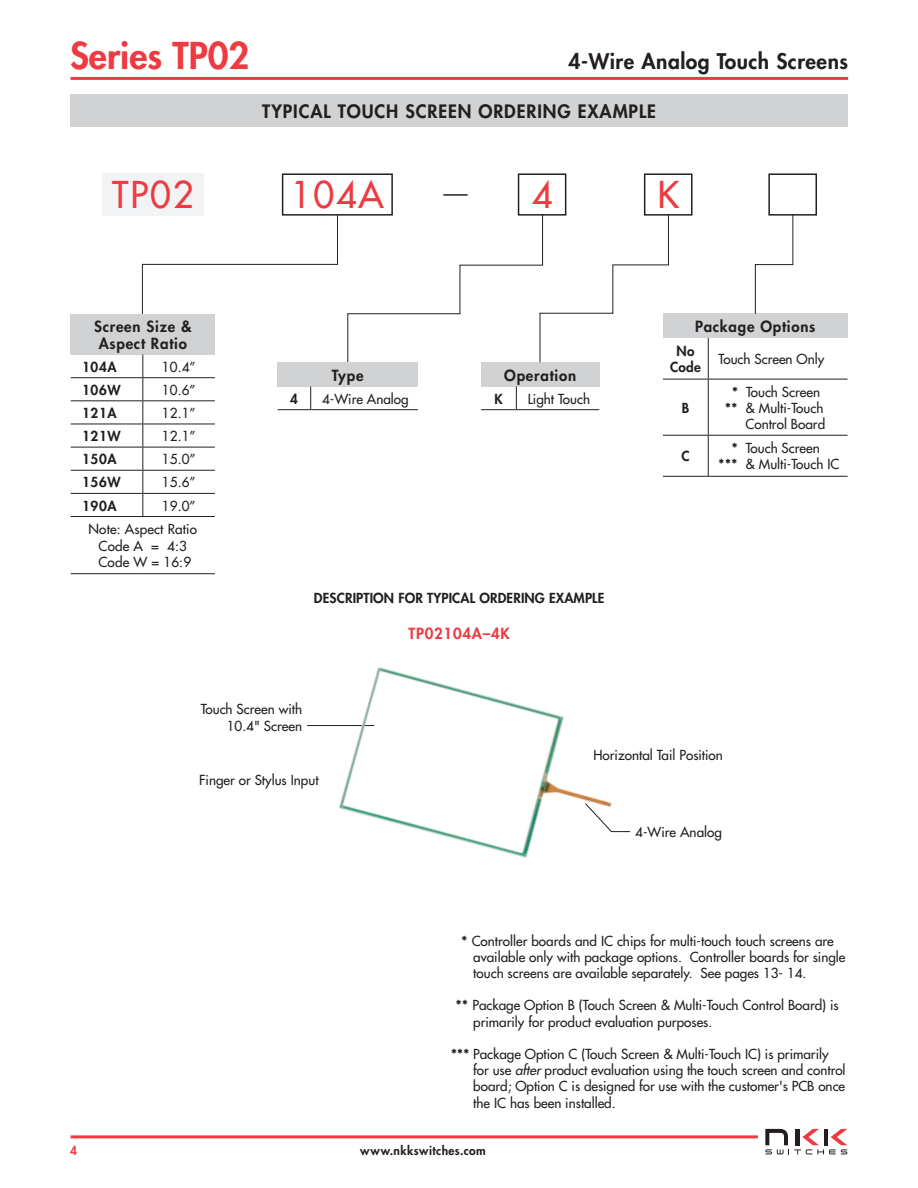
<style>
.page{position:relative;width:918px;height:1188px;background:#fff}
.page>*{position:absolute;margin:0;border:0;box-sizing:border-box;transform-origin:0 0}
.t1{font:800 36px "Futura Std";color:#ee3a41}
.t2{font:500 36px "Futura Std";letter-spacing:.05em;color:#ee3a41}
.t3{font:800 21px "Futura Std";letter-spacing:.025em;color:#231f20}
.Ordering_Title{font:800 18px "Futura Std";letter-spacing:.05em;color:#231f20}
.t4{font:800 15px/16.5px "Futura Std";letter-spacing:.05em;color:#231f20;text-align:center}
.t5{font:800 15px "Futura Std";letter-spacing:.05em;color:#ee3a41}
.t6{font:500 13.5px/16.2px "Futura Std";color:#231f20}
.Body_Text{font:800 13.5px "Futura Std";letter-spacing:.01em;color:#231f20}
.t7{font:800 12px "Futura Std";letter-spacing:.035em;color:#231f20}
.t8{font:800 12px "Futura Std";color:#ee3a41}
.s1{font-weight:700}
.s2{font-style:italic}
</style>
<div class="page">
<hr style="left:71px;top:77px;width:777px;height:3px;background:#ee3a41">
<svg style="left:765px;top:1129px;width:82px;height:25px"></svg>
<hr style="left:71px;top:1135px;width:687px;height:3px;background:#ee3a41">
<svg style="left:142px;top:214px;width:196px;height:100px"></svg>
<div style="left:70px;top:94px;width:778px;height:32px;background:#d1d2d4"></div>
<div style="left:481px;top:362px;width:118px;height:25px;background:#d1d2d4"></div>
<hr style="left:481px;top:409px;width:35px;height:1px;background:#231f20">
<svg style="left:516px;top:387px;width:1px;height:22px"></svg>
<hr style="left:516px;top:409px;width:83px;height:1px;background:#231f20">
<div style="left:518px;top:173px;width:48px;height:43px;border:2px solid #231f20"></div>
<div style="left:102px;top:173px;width:102px;height:43px;background:#f2f3f4"></div>
<div style="left:663px;top:314px;width:185px;height:24px;background:#d1d2d4"></div>
<hr style="left:663px;top:476px;width:45px;height:1px;background:#231f20">
<hr style="left:708px;top:338px;width:1px;height:41px;background:#231f20">
<hr style="left:708px;top:379px;width:1px;height:56px;background:#231f20">
<hr style="left:708px;top:436px;width:1px;height:40px;background:#231f20">
<hr style="left:708px;top:476px;width:140px;height:1px;background:#231f20">
<hr style="left:663px;top:379px;width:45px;height:1px;background:#231f1f">
<hr style="left:708px;top:379px;width:140px;height:1px;background:#231f1f">
<hr style="left:663px;top:435px;width:45px;height:1px;background:#231f20">
<hr style="left:708px;top:435px;width:140px;height:1px;background:#231f20">
<div style="left:768px;top:173px;width:49px;height:43px;border:2px solid #231f20"></div>
<svg style="left:347px;top:213px;width:322px;height:150px"></svg>
<div style="left:282px;top:173px;width:111px;height:43px;border:2px solid #231f20"></div>
<div style="left:278px;top:362px;width:140px;height:25px;background:#d1d2d4"></div>
<hr style="left:278px;top:409px;width:33px;height:1px;background:#231f20">
<svg style="left:310px;top:387px;width:1px;height:22px"></svg>
<hr style="left:311px;top:409px;width:107px;height:1px;background:#231f20">
<hr style="left:443px;top:194px;width:25px;height:2px;background:#231f20">
<div style="left:644px;top:173px;width:49px;height:43px;border:2px solid #231f20"></div>
<svg style="left:755px;top:213px;width:39px;height:101px"></svg>
<hr style="left:307px;top:725px;width:67px;height:1px;background:#231f20">
<div style="left:71px;top:314px;width:144px;height:41px;background:#d1d2d4"></div>
<hr style="left:71px;top:377px;width:72px;height:1px;background:#231f20">
<hr style="left:71px;top:400px;width:72px;height:1px;background:#231f20">
<hr style="left:71px;top:424px;width:72px;height:1px;background:#231f20">
<hr style="left:71px;top:447px;width:72px;height:1px;background:#231f20">
<hr style="left:71px;top:470px;width:72px;height:1px;background:#231f20">
<hr style="left:71px;top:493px;width:72px;height:1px;background:#231f20">
<hr style="left:71px;top:516px;width:72px;height:1px;background:#231f20">
<hr style="left:71px;top:573px;width:72px;height:1px;background:#231f20">
<hr style="left:143px;top:573px;width:72px;height:1px;background:#231f20">
<hr style="left:143px;top:377px;width:72px;height:1px;background:#231f20">
<hr style="left:143px;top:400px;width:72px;height:1px;background:#231f20">
<hr style="left:143px;top:424px;width:72px;height:1px;background:#231f20">
<hr style="left:143px;top:447px;width:72px;height:1px;background:#231f20">
<hr style="left:143px;top:470px;width:72px;height:1px;background:#231f20">
<hr style="left:143px;top:493px;width:72px;height:1px;background:#231f20">
<svg style="left:142px;top:355px;width:1px;height:161px"></svg>
<hr style="left:143px;top:516px;width:72px;height:1px;background:#231f20">
<img style="left:322px;top:667px;width:309px;height:191px">
<h1 class="t1" style="left:70px;top:33px;width:181px">Series TP02</h1>
<h2 class="t3" style="left:569px;top:48px;width:281px">4-Wire Analog Touch Screens</h2>
<p class="Ordering_Title" style="left:262px;top:100px;width:395px">TYPICAL TOUCH SCREEN ORDERING EXAMPLE</p>
<p class="t2" style="left:112px;top:172px;width:83px">TP02</p>
<p class="t2" style="left:532px;top:172px;width:22px">4</p>
<p class="t2" style="left:291px;top:172px;width:95px">104A</p>
<p class="t4" style="left:94px;top:318px;width:99px">Screen Size &amp;<br>Aspect Ratio</p>
<p class="Body_Text" style="left:82px;top:358px;width:36px">104A</p>
<p class="t6" style="left:162px;top:359px;width:35px">10.4”</p>
<p class="Body_Text" style="left:82px;top:381px;width:40px">106W</p>
<p class="t6" style="left:162px;top:382px;width:35px">10.6”</p>
<p class="Body_Text" style="left:82px;top:404px;width:36px">121A</p>
<p class="t6" style="left:162px;top:405px;width:35px">12.1”</p>
<p class="Body_Text" style="left:82px;top:428px;width:40px">121W</p>
<p class="t6" style="left:162px;top:428px;width:35px">12.1”</p>
<p class="Body_Text" style="left:82px;top:451px;width:36px">150A</p>
<p class="t6" style="left:162px;top:451px;width:35px">15.0”</p>
<p class="Body_Text" style="left:82px;top:474px;width:40px">156W</p>
<p class="t6" style="left:162px;top:474px;width:35px">15.6”</p>
<p class="Body_Text" style="left:82px;top:497px;width:36px">190A</p>
<p class="t6" style="left:162px;top:498px;width:35px">19.0”</p>
<p class="t6" style="left:89px;top:521px;width:110px;text-align:center">Note: Aspect Ratio<br>Code A = 4:3</p>
<p class="t6" style="left:99px;top:554px;width:94px">Code W = 16:9</p>
<p class="t4" style="left:332px;top:367px;width:33px">Type</p>
<p class="Body_Text" style="left:290px;top:390px;width:9px">4</p>
<p class="t6" style="left:322px;top:391px;width:88px">4-Wire Analog</p>
<p class="t4" style="left:504px;top:367px;width:73px">Operation</p>
<p class="Body_Text" style="left:495px;top:390px;width:10px">K</p>
<p class="t6" style="left:528px;top:391px;width:64px">Light Touch</p>
<p class="Body_Text" style="left:314px;top:590px;width:292px">DESCRIPTION FOR TYPICAL ORDERING EXAMPLE</p>
<p class="t5" style="left:409px;top:624px;width:103px">TP02104A–4K</p>
<p class="t6" style="left:201px;top:701px;width:103px">Touch Screen with</p>
<p class="t6" style="left:227px;top:718px;width:77px">10.4" Screen</p>
<p class="t2" style="left:657px;top:172px;width:23px">K</p>
<p class="t4" style="left:695px;top:318px;width:122px">Package Options</p>
<p class="Body_Text" style="left:677px;top:343px;width:19px">No</p>
<p class="Body_Text" style="left:670px;top:359px;width:32px">Code</p>
<p class="t6" style="left:719px;top:351px;width:107px">Touch Screen Only</p>
<p class="Body_Text" style="left:682px;top:399px;width:9px">B</p>
<p class="t6" style="left:732px;top:384px;width:90px"><span class="s1">*</span> Touch Screen</p>
<p class="t6" style="left:725px;top:400px;width:100px"><span class="s1">**</span> &amp; Multi-Touch</p>
<p class="t6" style="left:745px;top:416px;width:81px">Control Board</p>
<p class="Body_Text" style="left:682px;top:448px;width:10px">C</p>
<p class="t6" style="left:718px;top:440px;width:123px;text-align:center"><span class="s1">*</span> Touch Screen<br><span class="s1">***</span> &amp; Multi-Touch IC</p>
<p class="t6" style="left:199px;top:772px;width:121px">Finger or Stylus Input</p>
<p class="t6" style="left:594px;top:747px;width:131px">Horizontal Tail Position</p>
<p class="t6" style="left:635px;top:824px;width:88px">4-Wire Analog</p>
<p class="t6" style="left:473px;top:933px;width:374px;text-indent:-12px"><span class="s1">*</span> Controller boards and IC chips for multi-touch touch screens are available only with package options. Controller boards for single touch screens are available separately. See pages 13- 14.</p>
<p class="t6" style="left:473px;top:997px;width:367px;text-indent:-18px"><span class="s1">**</span> Package Option B (Touch Screen &amp; Multi-Touch Control Board) is primarily for product evaluation purposes.</p>
<p class="t6" style="left:473px;top:1046px;width:374px;text-indent:-23px"><span class="s1">***</span> Package Option C (Touch Screen &amp; Multi-Touch IC) is primarily for use <span class="s2">after</span> product evaluation using the touch screen and control board; Option C is designed for use with the customer's PCB once the IC has been installed.</p>
<p class="t8" style="left:70px;top:1143px;width:8px">4</p>
<p class="t7" style="left:360px;top:1143px;width:127px">www.nkkswitches.com</p>
</div>
